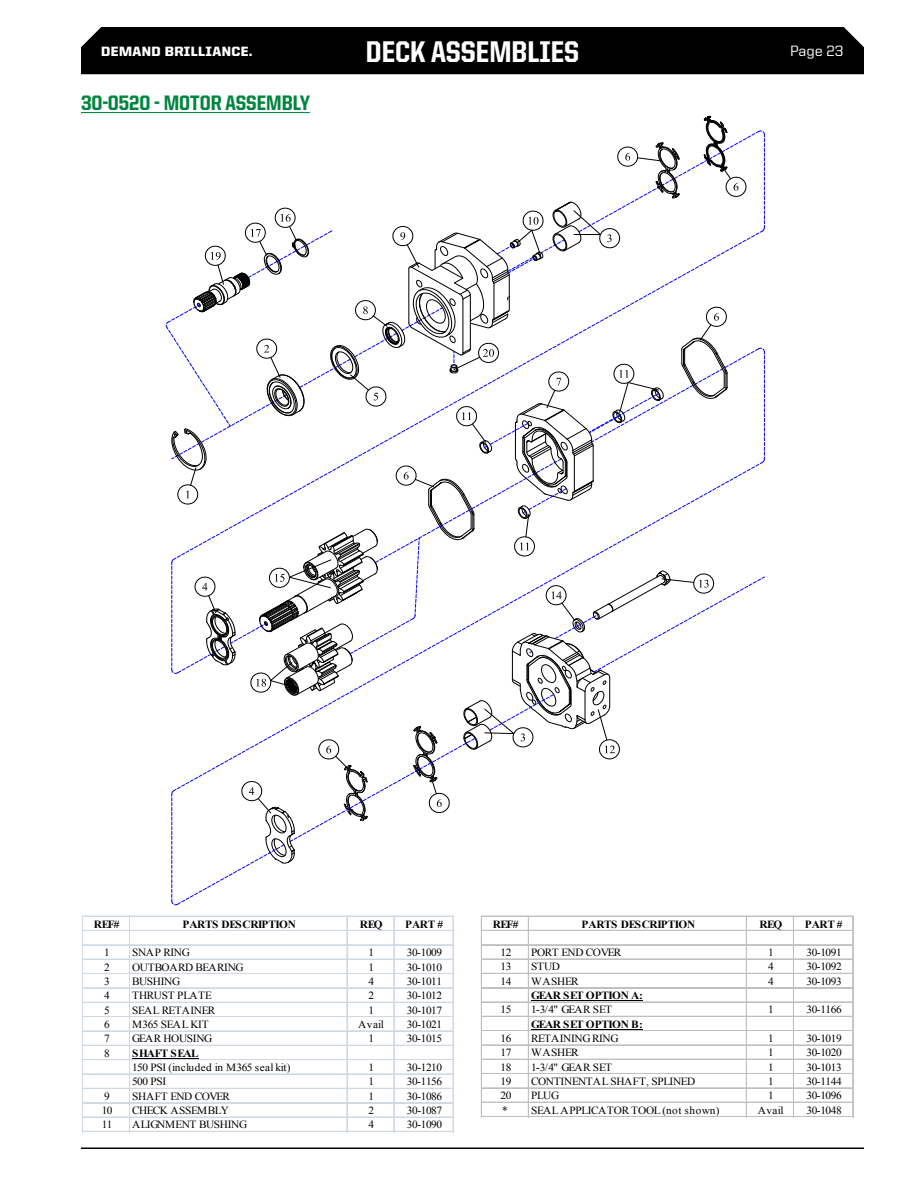
<style>
.page{position:relative;width:918px;height:1188px;background:#fff}
.page>*{position:absolute;margin:0;border:0;box-sizing:border-box;transform-origin:0 0}
.t1{font:800 30px "United Sans Semi Cond";color:#fff}
.t2{font:800 21px "United Sans Semi Cond";color:#00853f}
.t3{font:500 15px "United Sans Reg";color:#fff}
.t4{font:900 13.5px "United Sans Reg";letter-spacing:.03em;color:#fff}
.t5{font:10.95px "Times New Roman";letter-spacing:-.035em;color:#000}
.t6{font:10.95px "Times New Roman";letter-spacing:-.035em;color:#000;scale:1.04 1}
.t7{font:700 10.95px "Times New Roman";letter-spacing:-.035em;color:#000;scale:1.04 1}
.t8{font:700 10.95px "Times New Roman";letter-spacing:-.035em;color:#000}
</style>
<div class="page">
<div style="left:81px;top:27px;width:783px;height:47px;background:#000"></div>
<hr style="left:81px;top:1148px;width:783px;height:1px;background:#000">
<svg style="left:166px;top:116px;width:599px;height:789px"></svg>
<hr style="left:132px;top:1058px;width:66px;height:1px;background:#000">
<hr style="left:83px;top:916px;width:370px;height:1px;background:#d0d7e5">
<hr style="left:83px;top:930px;width:370px;height:1px;background:#d0d7e5">
<hr style="left:83px;top:944px;width:370px;height:1px;background:#d0d7e5">
<hr style="left:83px;top:945px;width:370px;height:1px;background:#d0d7e5">
<hr style="left:83px;top:959px;width:370px;height:1px;background:#d0d7e5">
<hr style="left:83px;top:973px;width:370px;height:1px;background:#d0d7e5">
<hr style="left:83px;top:988px;width:370px;height:1px;background:#d0d7e5">
<hr style="left:83px;top:1002px;width:370px;height:1px;background:#d0d7e5">
<hr style="left:83px;top:1016px;width:370px;height:1px;background:#d0d7e5">
<hr style="left:83px;top:1031px;width:370px;height:1px;background:#d0d7e5">
<hr style="left:83px;top:1045px;width:370px;height:1px;background:#d0d7e5">
<hr style="left:83px;top:1059px;width:370px;height:1px;background:#d0d7e5">
<hr style="left:83px;top:1060px;width:370px;height:1px;background:#d0d7e5">
<hr style="left:83px;top:1074px;width:370px;height:1px;background:#d0d7e5">
<hr style="left:83px;top:1088px;width:370px;height:1px;background:#d0d7e5">
<hr style="left:83px;top:1102px;width:370px;height:1px;background:#d0d7e5">
<hr style="left:83px;top:1103px;width:370px;height:1px;background:#d0d7e5">
<hr style="left:83px;top:1117px;width:370px;height:1px;background:#d0d7e5">
<hr style="left:83px;top:1131px;width:370px;height:1px;background:#d0d7e5">
<hr style="left:83px;top:916px;width:1px;height:216px;background:#d0d7e5">
<hr style="left:129px;top:916px;width:1px;height:216px;background:#d0d7e5">
<hr style="left:130px;top:916px;width:1px;height:216px;background:#d0d7e5">
<hr style="left:347px;top:916px;width:1px;height:216px;background:#d0d7e5">
<hr style="left:394px;top:916px;width:1px;height:216px;background:#d0d7e5">
<hr style="left:453px;top:916px;width:1px;height:216px;background:#d0d7e5">
<hr style="left:531px;top:1000px;width:112px;height:1px;background:#000">
<hr style="left:531px;top:1029px;width:112px;height:1px;background:#000">
<hr style="left:481px;top:916px;width:372px;height:1px;background:#c0c0c0">
<hr style="left:481px;top:930px;width:372px;height:1px;background:#c0c0c0">
<hr style="left:481px;top:944px;width:372px;height:1px;background:#c0c0c0">
<hr style="left:481px;top:945px;width:372px;height:1px;background:#c0c0c0">
<hr style="left:481px;top:959px;width:372px;height:1px;background:#c0c0c0">
<hr style="left:481px;top:973px;width:372px;height:1px;background:#c0c0c0">
<hr style="left:481px;top:987px;width:372px;height:1px;background:#c0c0c0">
<hr style="left:481px;top:988px;width:372px;height:1px;background:#c0c0c0">
<hr style="left:481px;top:1002px;width:372px;height:1px;background:#c0c0c0">
<hr style="left:481px;top:1016px;width:372px;height:1px;background:#c0c0c0">
<hr style="left:481px;top:1030px;width:372px;height:1px;background:#c0c0c0">
<hr style="left:481px;top:1031px;width:372px;height:1px;background:#c0c0c0">
<hr style="left:481px;top:1045px;width:372px;height:1px;background:#c0c0c0">
<hr style="left:481px;top:1059px;width:372px;height:1px;background:#c0c0c0">
<hr style="left:481px;top:1073px;width:372px;height:1px;background:#c0c0c0">
<hr style="left:481px;top:1088px;width:372px;height:1px;background:#c0c0c0">
<hr style="left:481px;top:1102px;width:372px;height:1px;background:#c0c0c0">
<hr style="left:481px;top:1116px;width:372px;height:1px;background:#c0c0c0">
<hr style="left:481px;top:916px;width:1px;height:201px;background:#c0c0c0">
<hr style="left:528px;top:916px;width:1px;height:201px;background:#c0c0c0">
<hr style="left:746px;top:916px;width:1px;height:201px;background:#c0c0c0">
<hr style="left:793px;top:916px;width:1px;height:201px;background:#c0c0c0">
<hr style="left:852px;top:916px;width:1px;height:201px;background:#c0c0c0">
<hr style="left:853px;top:916px;width:1px;height:201px;background:#c0c0c0">
<hr style="left:81px;top:112px;width:229px;height:1px;background:#00853f">
<p class="t4" style="left:101px;top:44px;width:152px">DEMAND BRILLIANCE.</p>
<h2 class="t2" style="left:81px;top:92px;width:231px">30-0520 - MOTOR ASSEMBLY</h2>
<h1 class="t1" style="left:366px;top:36px;width:215px">DECK ASSEMBLIES</h1>
<h3 class="t3" style="left:790px;top:43px;width:55px">Page 23</h3>
<p class="t8" style="left:94px;top:917px;width:27px">REF#</p>
<p class="t8" style="left:183px;top:917px;width:115px">PARTS DESCRIPTION</p>
<p class="t8" style="left:360px;top:917px;width:24px">REQ</p>
<p class="t8" style="left:405px;top:917px;width:39px">PART #</p>
<p class="t5" style="left:104px;top:945px;width:7px">1</p>
<p class="t5" style="left:132px;top:945px;width:59px">SNAP RING</p>
<p class="t5" style="left:369px;top:945px;width:7px">1</p>
<p class="t5" style="left:407px;top:945px;width:37px">30-1009</p>
<p class="t5" style="left:104px;top:960px;width:7px">2</p>
<p class="t5" style="left:132px;top:960px;width:113px">OUTBOARD BEARING</p>
<p class="t5" style="left:369px;top:960px;width:7px">1</p>
<p class="t5" style="left:407px;top:960px;width:37px">30-1010</p>
<p class="t5" style="left:104px;top:974px;width:7px">3</p>
<p class="t5" style="left:132px;top:974px;width:50px">BUSHING</p>
<p class="t5" style="left:369px;top:974px;width:7px">4</p>
<p class="t5" style="left:407px;top:974px;width:37px">30-1011</p>
<p class="t5" style="left:104px;top:988px;width:7px">4</p>
<p class="t5" style="left:132px;top:988px;width:81px">THRUST PLATE</p>
<p class="t5" style="left:369px;top:988px;width:7px">2</p>
<p class="t5" style="left:407px;top:988px;width:37px">30-1012</p>
<p class="t5" style="left:104px;top:1003px;width:7px">5</p>
<p class="t5" style="left:132px;top:1003px;width:85px">SEAL RETAINER</p>
<p class="t5" style="left:369px;top:1003px;width:7px">1</p>
<p class="t5" style="left:407px;top:1003px;width:37px">30-1017</p>
<p class="t5" style="left:104px;top:1017px;width:7px">6</p>
<p class="t5" style="left:132px;top:1017px;width:78px">M365 SEAL KIT</p>
<p class="t5" style="left:358px;top:1017px;width:27px">Avail</p>
<p class="t5" style="left:407px;top:1017px;width:37px">30-1021</p>
<p class="t5" style="left:104px;top:1031px;width:7px">7</p>
<p class="t5" style="left:132px;top:1031px;width:82px">GEAR HOUSING</p>
<p class="t5" style="left:369px;top:1031px;width:7px">1</p>
<p class="t5" style="left:407px;top:1031px;width:37px">30-1015</p>
<p class="t5" style="left:104px;top:1046px;width:7px">8</p>
<p class="t8" style="left:132px;top:1046px;width:68px">SHAFT SEAL</p>
<p class="t5" style="left:132px;top:1060px;width:160px">150 PSI (included in M365 seal kit)</p>
<p class="t5" style="left:369px;top:1060px;width:7px">1</p>
<p class="t5" style="left:407px;top:1060px;width:37px">30-1210</p>
<p class="t5" style="left:132px;top:1074px;width:36px">500 PSI</p>
<p class="t5" style="left:369px;top:1074px;width:7px">1</p>
<p class="t5" style="left:407px;top:1074px;width:37px">30-1156</p>
<p class="t5" style="left:104px;top:1089px;width:7px">9</p>
<p class="t5" style="left:132px;top:1089px;width:99px">SHAFT END COVER</p>
<p class="t5" style="left:369px;top:1089px;width:7px">1</p>
<p class="t5" style="left:407px;top:1089px;width:37px">30-1086</p>
<p class="t5" style="left:102px;top:1103px;width:12px">10</p>
<p class="t5" style="left:132px;top:1103px;width:98px">CHECK ASSEMBLY</p>
<p class="t5" style="left:369px;top:1103px;width:7px">2</p>
<p class="t5" style="left:407px;top:1103px;width:37px">30-1087</p>
<p class="t5" style="left:102px;top:1117px;width:12px">11</p>
<p class="t5" style="left:132px;top:1117px;width:117px">ALIGNMENT BUSHING</p>
<p class="t5" style="left:369px;top:1117px;width:7px">4</p>
<p class="t5" style="left:407px;top:1117px;width:37px">30-1090</p>
<p class="t7" style="left:493px;top:917px;width:26px">REF#</p>
<p class="t7" style="left:582px;top:917px;width:111px">PARTS DESCRIPTION</p>
<p class="t7" style="left:759px;top:917px;width:23px">REQ</p>
<p class="t7" style="left:805px;top:917px;width:38px">PART #</p>
<p class="t6" style="left:501px;top:945px;width:12px">12</p>
<p class="t6" style="left:531px;top:945px;width:88px">PORT END COVER</p>
<p class="t6" style="left:768px;top:945px;width:7px">1</p>
<p class="t6" style="left:806px;top:945px;width:35px">30-1091</p>
<p class="t6" style="left:501px;top:959px;width:12px">13</p>
<p class="t6" style="left:531px;top:959px;width:30px">STUD</p>
<p class="t6" style="left:768px;top:959px;width:7px">4</p>
<p class="t6" style="left:806px;top:959px;width:35px">30-1092</p>
<p class="t6" style="left:501px;top:974px;width:12px">14</p>
<p class="t6" style="left:531px;top:974px;width:47px">WASHER</p>
<p class="t6" style="left:768px;top:974px;width:7px">4</p>
<p class="t6" style="left:806px;top:974px;width:35px">30-1093</p>
<p class="t7" style="left:531px;top:988px;width:109px">GEAR SET OPTION A:</p>
<p class="t6" style="left:501px;top:1002px;width:12px">15</p>
<p class="t6" style="left:531px;top:1002px;width:79px">1-3/4" GEAR SET</p>
<p class="t6" style="left:768px;top:1002px;width:7px">1</p>
<p class="t6" style="left:806px;top:1002px;width:35px">30-1166</p>
<p class="t7" style="left:531px;top:1017px;width:109px">GEAR SET OPTION B:</p>
<p class="t6" style="left:501px;top:1031px;width:12px">16</p>
<p class="t6" style="left:531px;top:1031px;width:86px">RETAINING RING</p>
<p class="t6" style="left:768px;top:1031px;width:7px">1</p>
<p class="t6" style="left:806px;top:1031px;width:35px">30-1019</p>
<p class="t6" style="left:501px;top:1045px;width:12px">17</p>
<p class="t6" style="left:531px;top:1045px;width:47px">WASHER</p>
<p class="t6" style="left:768px;top:1045px;width:7px">1</p>
<p class="t6" style="left:806px;top:1045px;width:35px">30-1020</p>
<p class="t6" style="left:501px;top:1060px;width:12px">18</p>
<p class="t6" style="left:531px;top:1060px;width:79px">1-3/4" GEAR SET</p>
<p class="t6" style="left:768px;top:1060px;width:7px">1</p>
<p class="t6" style="left:806px;top:1060px;width:35px">30-1013</p>
<p class="t6" style="left:501px;top:1074px;width:12px">19</p>
<p class="t6" style="left:531px;top:1074px;width:159px">CONTINENTAL SHAFT, SPLINED</p>
<p class="t6" style="left:768px;top:1074px;width:7px">1</p>
<p class="t6" style="left:806px;top:1074px;width:35px">30-1144</p>
<p class="t6" style="left:501px;top:1088px;width:12px">20</p>
<p class="t6" style="left:531px;top:1088px;width:29px">PLUG</p>
<p class="t6" style="left:768px;top:1088px;width:7px">1</p>
<p class="t6" style="left:806px;top:1088px;width:35px">30-1096</p>
<p class="t6" style="left:502px;top:1103px;width:210px">* SEAL APPLICATOR TOOL (not shown)</p>
<p class="t6" style="left:758px;top:1103px;width:26px">Avail</p>
<p class="t6" style="left:806px;top:1103px;width:35px">30-1048</p>
</div>
